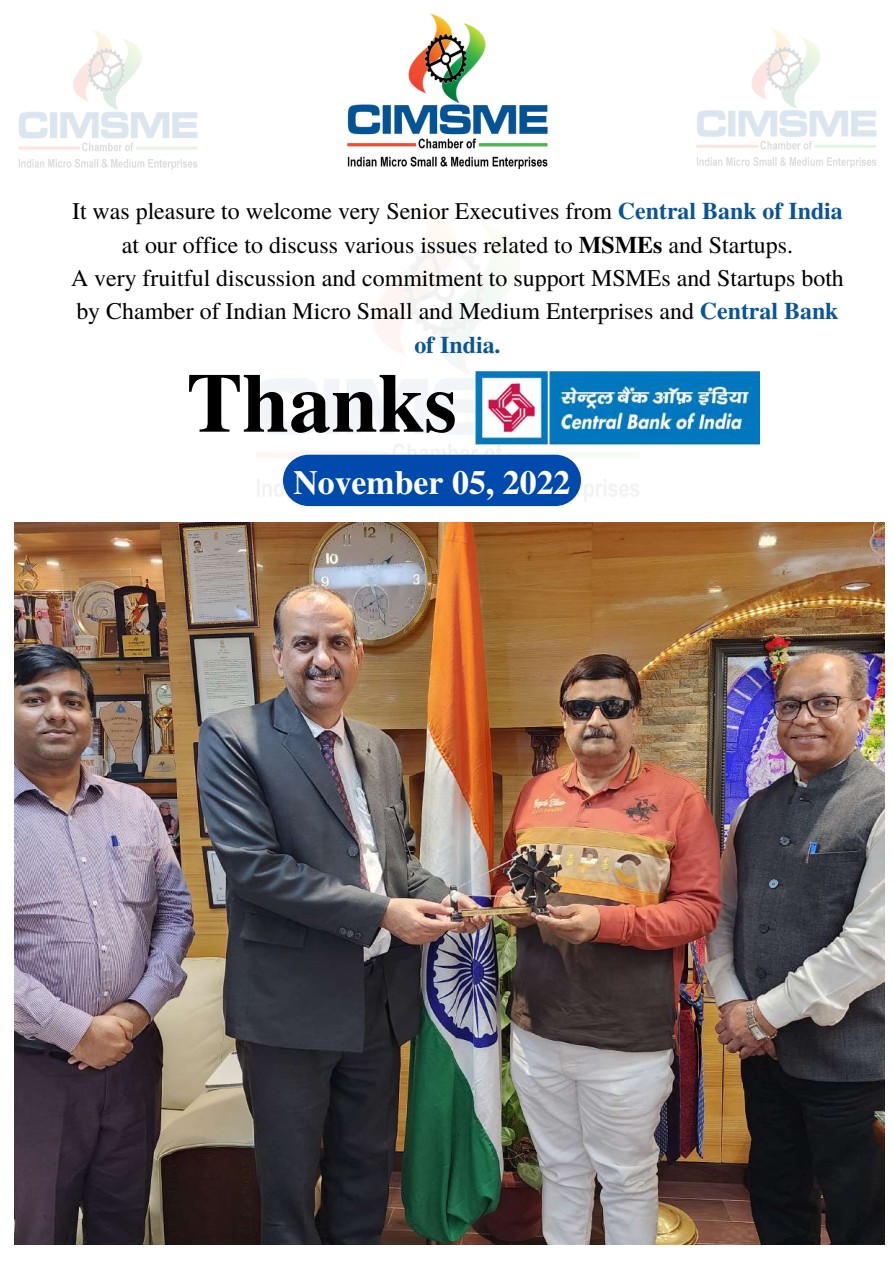
<style>
.page{position:relative;width:893px;height:1264px;background:#fff}
.page>*{position:absolute;margin:0;border:0;box-sizing:border-box;transform-origin:0 0}
.t1{font:700 83.85px "Te X Gyre Termes";color:#000}
.t2{font:700 33.75px "Te X Gyre Termes";color:#fff}
.t3{font:23.85px/33.5px "Te X Gyre Termes";color:#000;text-align:center}
.s1{font-weight:700;color:#0b5595}
.s2{font-weight:700}
</style>
<div class="page">
<img style="left:18px;top:30px;width:180px;height:140px">
<img style="left:696px;top:29px;width:181px;height:139px">
<img style="left:347px;top:13px;width:201px;height:145px">
<img style="left:256px;top:158px;width:418px;height:349px">
<img style="left:14px;top:522px;width:870px;height:722px">
<img style="left:475px;top:371px;width:284px;height:73px">
<div style="left:283px;top:454px;width:298px;height:52px;background:#004aad"></div>
<p class="t3" style="left:71px;top:193px;width:774px">It was pleasure to welcome very Senior Executives from <span class="s1">Central Bank of India </span>at our office to discuss various issues related to <span class="s2">MSMEs</span> and Startups.<br>A very fruitful discussion and commitment to support MSMEs and Startups both by Chamber of Indian Micro Small and Medium Enterprises and <span class="s1">Central Bank of India.</span></p>
<h1 class="t1" style="left:186px;top:338px;width:272px">Thanks</h1>
<h2 class="t2" style="left:293px;top:456px;width:279px">November 05, 2022</h2>
</div>
